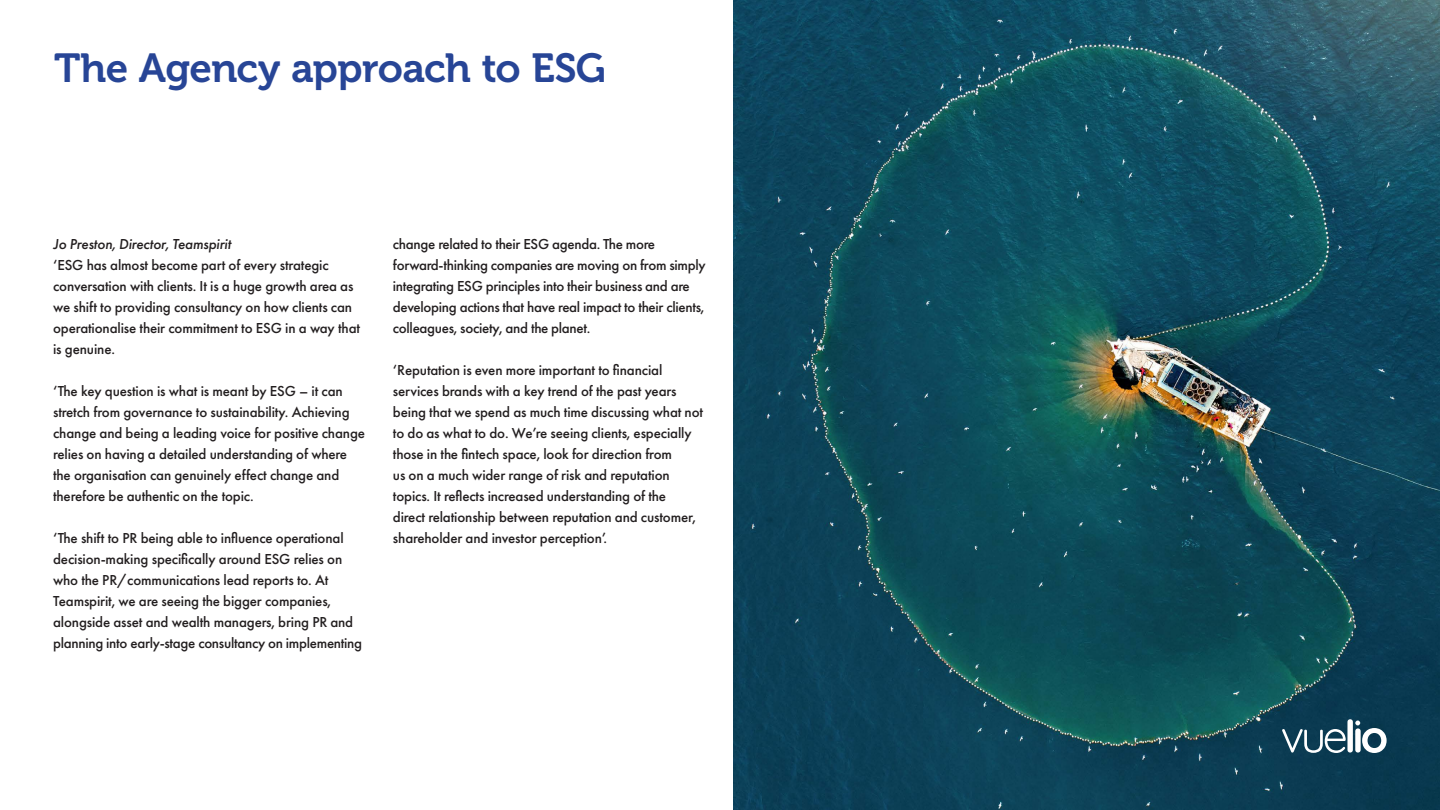
<style>
.page{position:relative;width:1440px;height:810px;background:#fff}
.page>*{position:absolute;margin:0;border:0;box-sizing:border-box;transform-origin:0 0}
.H_2{font:40.42px "Museo 700";letter-spacing:-.015em;color:#274596}
.B_1{font:500 15px/21px "Futura PT";letter-spacing:-.01em;color:#231f20}
.B_1-2{font:italic 500 15px "Futura PT";letter-spacing:-.01em;color:#231f20}
</style>
<div class="page">
<img style="left:733px;top:0;width:707px;height:810px">
<svg style="left:1282px;top:719px;width:106px;height:34px"></svg>
<p class="H_2" style="left:54px;top:45px;width:553px">The Agency approach to ESG</p>
<p class="B_1-2" style="left:53px;top:235px;width:180px">Jo Preston, Director, Teamspirit</p>
<p class="B_1" style="left:53px;top:254px;width:308px">‘ESG has almost become part of every strategic conversation with clients. It is a huge growth area as we shift to providing consultancy on how clients can operationalise their commitment to ESG in a way that is genuine.</p>
<p class="B_1" style="left:53px;top:380px;width:313px">‘The key question is what is meant by ESG – it can stretch from governance to sustainability. Achieving change and being a leading voice for positive change relies on having a detailed understanding of where the organisation can genuinely effect change and therefore be authentic on the topic.</p>
<p class="B_1" style="left:53px;top:527px;width:311px">‘The shift to PR being able to influence operational decision-making specifically around ESG relies on who the PR/communications lead reports to. At Teamspirit, we are seeing the bigger companies, alongside asset and wealth managers, bring PR and planning into early-stage consultancy on implementing</p>
<p class="B_1" style="left:393px;top:233px;width:314px">change related to their ESG agenda. The more forward-thinking companies are moving on from simply integrating ESG principles into their business and are developing actions that have real impact to their clients, colleagues, society, and the planet.</p>
<p class="B_1" style="left:393px;top:359px;width:312px">‘Reputation is even more important to financial services brands with a key trend of the past years being that we spend as much time discussing what not to do as what to do. We’re seeing clients, especially those in the fintech space, look for direction from<br>us on a much wider range of risk and reputation topics. It reflects increased understanding of the<br>direct relationship between reputation and customer, shareholder and investor perception’.</p>
</div>
